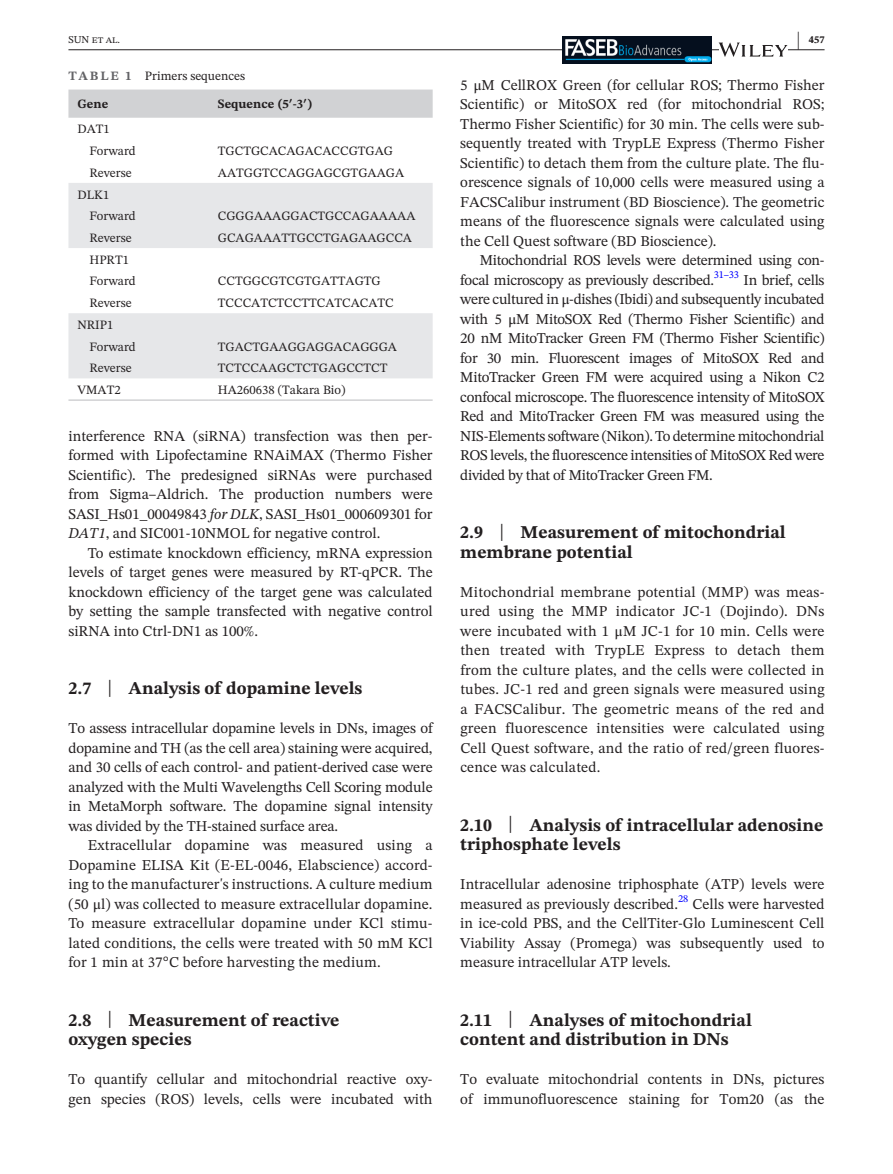
<style>
.page{position:relative;width:893px;height:1174px;background:#fff}
.page>*{position:absolute;margin:0;border:0;box-sizing:border-box;transform-origin:0 0}
.t1{font:700 21px "STIX Two Text";color:#231f20;scale:.42 1}
.t2{font:700 18px/19.5px "STIX Two Text";color:#231f20}
.t3{font:15px/19.5px "STIX Two Text";color:#231f20;text-align:justify}
.t4{font:12.75px/21.8px "STIX Two Text";color:#231f20}
.t5{font:700 12.75px "STIX Two Text";color:#231f20}
.t6{font:10.5px "STIX Two Text";color:#231f20}
.t7{font:700 10.5px "STIX Two Text";color:#231f20}
.t8{font:10.5px "STIX Two Text";color:#00f}
.s1{font-weight:700;color:#636366}
.s2{font-style:italic}
.s3{font-weight:400;font-size:23.7px}
.s4{font-family:"STIX"}
</style>
<div class="page">
<hr style="left:68px;top:49px;width:756px;height:1px;background:#231f20">
<img style="left:562px;top:36px;width:149px;height:27px">
<svg style="left:719px;top:43px;width:68px;height:14px"></svg>
<div style="left:68px;top:90px;width:365px;height:28px;background:#d1d2d4"></div>
<svg style="left:68px;top:183px;width:365px;height:195px;fill:#e6e7e9"></svg>
<hr style="left:68px;top:399px;width:141px;height:2px;background:#d1d2d4">
<hr style="left:209px;top:399px;width:224px;height:2px;background:#d1d2d4">
<h1 class="t1" style="left:797px;top:24px;width:8px">|</h1>
<p class="t6" style="left:68px;top:32px;width:53px">SUN et al.</p>
<p class="t7" style="left:809px;top:32px;width:17px">457</p>
<p class="t4" style="left:68px;top:65px;width:178px"><span class="s1">TABLE 1</span> Primers sequences</p>
<p class="t5" style="left:77px;top:95px;width:32px">Gene</p>
<p class="t5" style="left:218px;top:95px;width:96px">Sequence (5′-3′)</p>
<p class="t4" style="left:89px;top:118px;width:48px;text-indent:-12px">DAT1<br>Forward</p>
<p class="t4" style="left:218px;top:140px;width:177px">TGCTGCACAGACACCGTGAG</p>
<p class="t4" style="left:89px;top:162px;width:44px">Reverse</p>
<p class="t4" style="left:218px;top:162px;width:188px">AATGGTCCAGGAGCGTGAAGA</p>
<p class="t4" style="left:89px;top:183px;width:48px;text-indent:-12px">DLK1<br>Forward</p>
<p class="t4" style="left:218px;top:205px;width:199px">CGGGAAAGGACTGCCAGAAAAA</p>
<p class="t4" style="left:89px;top:227px;width:44px">Reverse</p>
<p class="t4" style="left:218px;top:227px;width:196px">GCAGAAATTGCCTGAGAAGCCA</p>
<p class="t4" style="left:89px;top:249px;width:48px">HPRT1<br>Forward</p>
<p class="t4" style="left:218px;top:270px;width:164px">CCTGGCGTCGTGATTAGTG</p>
<p class="t4" style="left:89px;top:292px;width:44px">Reverse</p>
<p class="t4" style="left:218px;top:292px;width:177px">TCCCATCTCCTTCATCACATC</p>
<p class="t4" style="left:89px;top:314px;width:48px;text-indent:-12px">NRIP1<br>Forward</p>
<p class="t4" style="left:218px;top:335px;width:181px">TGACTGAAGGAGGACAGGGA</p>
<p class="t4" style="left:89px;top:357px;width:44px">Reverse</p>
<p class="t4" style="left:218px;top:357px;width:171px">TCTCCAAGCTCTGAGCCTCT</p>
<p class="t4" style="left:77px;top:379px;width:45px">VMAT2</p>
<p class="t4" style="left:218px;top:379px;width:129px">HA260638 (Takara Bio)</p>
<p class="t3" style="left:68px;top:426px;width:366px">interference RNA (siRNA) transfection was then per&shy;formed with Lipofectamine RNAiMAX (Thermo Fisher Scientific). The predesigned siRNAs were purchased from Sigma–Aldrich. The production numbers were SASI_Hs01_00049843 <span class="s2">for DLK</span>, SASI_Hs01_000609301 for <span class="s2">DAT1</span>, and SIC001-10NMOL for negative control.</p>
<p class="t3" style="left:68px;top:543px;width:366px;text-indent:20px">To estimate knockdown efficiency, mRNA expression levels of target genes were measured by RT-qPCR. The knockdown efficiency of the target gene was calculated by setting the sample transfected with negative control siRNA into Ctrl-DN1 as 100%.</p>
<p class="t2" style="left:68px;top:679px;width:296px">2.7 <span class="s3">|</span> Analysis of dopamine levels</p>
<p class="t3" style="left:68px;top:718px;width:366px">To assess intracellular dopamine levels in DNs, images of dopamine and TH (as the cell area) staining were acquired, and 30 cells of each control- and patient-derived case were analyzed with the Multi Wavelengths Cell Scoring module in MetaMorph software. The dopamine signal intensity was divided by the TH-stained surface area.</p>
<p class="t3" style="left:68px;top:835px;width:366px;text-indent:20px">Extracellular dopamine was measured using a Dopamine ELISA Kit (E-EL-0046, Elabscience) accord&shy;ing to the manufacturer's instructions. A culture medium (50 <span class="s4">μ</span>l) was collected to measure extracellular dopamine.<br>To measure extracellular dopamine under KCl stimu&shy;lated conditions, the cells were treated with 50 mM KCl for 1 min at 37°C before harvesting the medium.</p>
<p class="t2" style="left:68px;top:1010px;width:273px">2.8 <span class="s3">|</span> Measurement of reactive oxygen species</p>
<p class="t3" style="left:68px;top:1069px;width:366px">To quantify cellular and mitochondrial reactive oxy&shy;gen species (ROS) levels, cells were incubated with</p>
<p class="t3" style="left:460px;top:75px;width:366px">5 <span class="s4">μ</span>M CellROX Green (for cellular ROS; Thermo Fisher Scientific) or MitoSOX red (for mitochondrial ROS; Thermo Fisher Scientific) for 30 min. The cells were sub&shy;sequently treated with TrypLE Express (Thermo Fisher Scientific) to detach them from the culture plate. The flu&shy;orescence signals of 10,000 cells were measured using a FACSCalibur instrument (BD Bioscience). The geometric means of the fluorescence signals were calculated using the Cell Quest software (BD Bioscience).</p>
<p class="t3" style="left:460px;top:250px;width:366px;text-indent:20px">Mitochondrial ROS levels were determined using con&shy;focal microscopy as previously described.<sup>31–33</sup> In brief, cells were cultured in <span class="s4">μ</span>-dishes (Ibidi) and subsequently incubated with 5 <span class="s4">μ</span>M MitoSOX Red (Thermo Fisher Scientific) and 20 nM MitoTracker Green FM (Thermo Fisher Scientific) for 30 min. Fluorescent images of MitoSOX Red and MitoTracker Green FM were acquired using a Nikon C2 confocal microscope. The fluorescence intensity of MitoSOX Red and MitoTracker Green FM was measured using the NIS-Elements software (Nikon). To determine mitochondrial ROS levels, the fluorescence intensities of MitoSOX Red were divided by that of MitoTracker Green FM.</p>
<p class="t2" style="left:460px;top:523px;width:327px">2.9 <span class="s3">|</span> Measurement of mitochondrial membrane potential</p>
<p class="t3" style="left:460px;top:582px;width:366px">Mitochondrial membrane potential (MMP) was meas&shy;ured using the MMP indicator JC-1 (Dojindo). DNs were incubated with 1 <span class="s4">μ</span>M JC-1 for 10 min. Cells were then treated with TrypLE Express to detach them from the culture plates, and the cells were collected in tubes. JC-1 red and green signals were measured using a FACSCalibur. The geometric means of the red and green fluorescence intensities were calculated using Cell Quest software, and the ratio of red/green fluores&shy;cence was calculated.</p>
<p class="t2" style="left:460px;top:815px;width:365px">2.10 <span class="s3">|</span> Analysis of intracellular adenosine triphosphate levels</p>
<p class="t3" style="left:460px;top:874px;width:366px">Intracellular adenosine triphosphate (ATP) levels were measured as previously described.</p>
<p class="t8" style="left:678px;top:891px;width:12px">28</p>
<p class="t3" style="left:460px;top:894px;width:366px;text-indent:232px">Cells were harvested in ice-cold PBS, and the CellTiter-Glo Luminescent Cell Viability Assay (Promega) was subsequently used to measure intracellular ATP levels.</p>
<p class="t2" style="left:460px;top:1010px;width:293px">2.11 <span class="s3">|</span> Analyses of mitochondrial content and distribution in DNs</p>
<p class="t3" style="left:460px;top:1069px;width:366px">To evaluate mitochondrial contents in DNs, pictures of immunofluorescence staining for Tom20 (as the</p>
</div>
